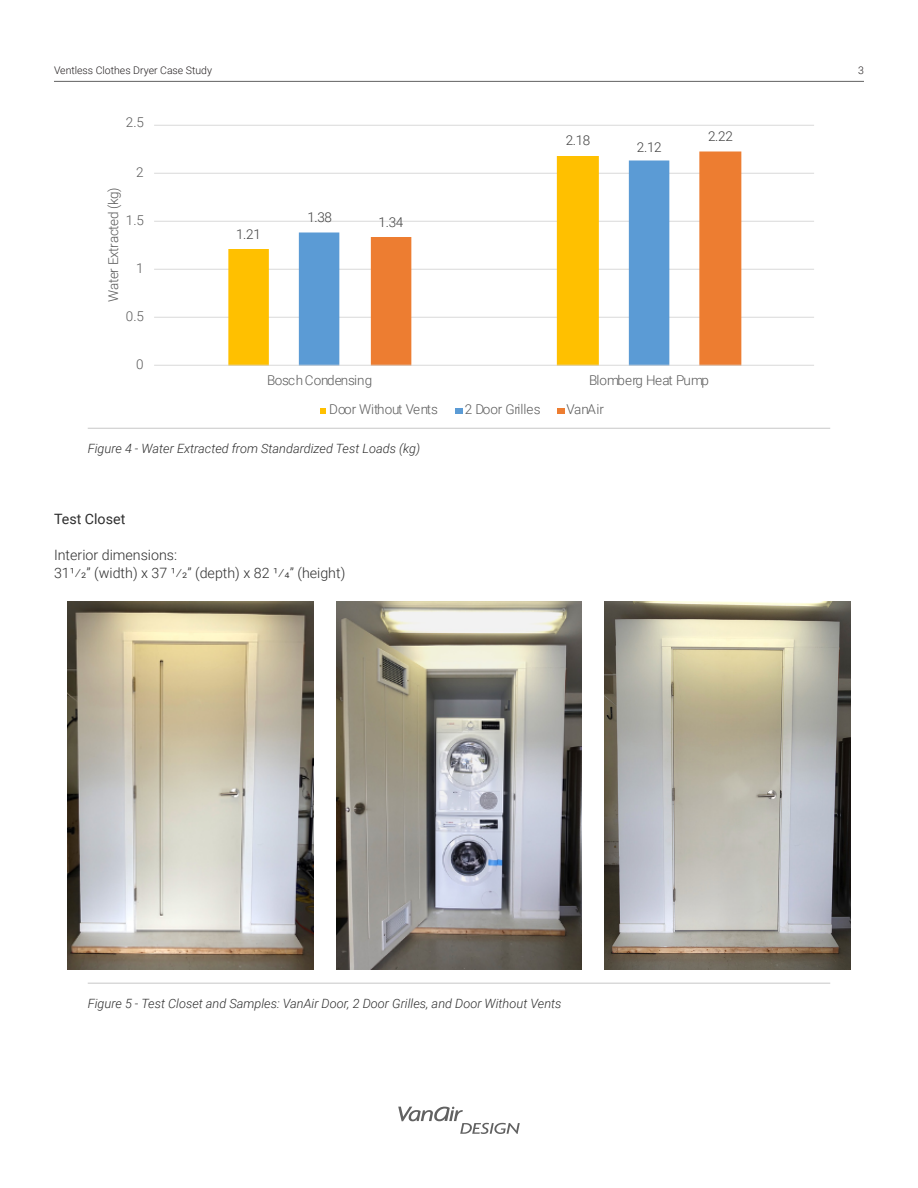
<style>
.page{position:relative;width:918px;height:1188px;background:#fff}
.page>*{position:absolute;margin:0;border:0;box-sizing:border-box;transform-origin:0 0}
.t1{font:300 14.25px "Roboto";color:#2e2e2e}
.t2{font:14.25px "Roboto";color:#2e2e2e}
.t3{font:300 13.5px "Roboto";letter-spacing:-.015em;color:#595959}
.t4{font:300 13.5px "Roboto";letter-spacing:-.03em;color:#404040}
.t5{font:300 13.5px "Roboto";letter-spacing:-.04em;color:#595959}
.t6{font:italic 300 12.75px "Roboto";color:#2e2e2e}
.t7{font:300 10.5px "Roboto";color:#231f20}
</style>
<div class="page">
<hr style="left:154px;top:317px;width:660px;height:1px;background:#d9d9d9">
<hr style="left:154px;top:269px;width:660px;height:1px;background:#d9d9d9">
<hr style="left:154px;top:221px;width:660px;height:1px;background:#d9d9d9">
<hr style="left:154px;top:173px;width:660px;height:1px;background:#d9d9d9">
<hr style="left:154px;top:125px;width:660px;height:1px;background:#d9d9d9">
<svg style="left:228px;top:232px;width:71px;height:133px"></svg>
<svg style="left:299px;top:232px;width:72px;height:133px;fill:#5b9bd5"></svg>
<svg style="left:371px;top:152px;width:370px;height:213px"></svg>
<hr style="left:154px;top:365px;width:660px;height:1px;background:#d9d9d9">
<svg style="left:320px;top:408px;width:6px;height:6px"></svg>
<div style="left:455px;top:408px;width:7px;height:6px;background:#5b9bd5"></div>
<div style="left:557px;top:408px;width:7px;height:6px;background:#ed7d31"></div>
<hr style="left:54px;top:81px;width:810px;height:1px;background:#616161">
<hr style="left:88px;top:428px;width:742px;height:1px;background:#c7c7c7">
<img style="left:336px;top:602px;width:246px;height:367px">
<img style="left:68px;top:602px;width:245px;height:367px">
<hr style="left:88px;top:983px;width:742px;height:1px;background:#c7c7c7">
<svg style="left:398px;top:1107px;width:122px;height:27px"></svg>
<img style="left:605px;top:602px;width:245px;height:367px">
<p class="t7" style="left:54px;top:63px;width:160px">Ventless Clothes Dryer Case Study</p>
<p class="t3" style="left:126px;top:113px;width:19px">2.5</p>
<p class="t3" style="left:136px;top:163px;width:9px">2</p>
<p class="t3" style="left:104px;top:302px;width:116px;rotate:-90deg">Water Extracted (kg)</p>
<p class="t3" style="left:126px;top:211px;width:19px">1.5</p>
<p class="t3" style="left:136px;top:259px;width:9px">1</p>
<p class="t3" style="left:126px;top:307px;width:19px">0.5</p>
<p class="t3" style="left:136px;top:355px;width:9px">0</p>
<p class="t4" style="left:236px;top:224px;width:26px">1.21</p>
<p class="t4" style="left:307px;top:208px;width:26px">1.38</p>
<p class="t4" style="left:379px;top:212px;width:26px">1.34</p>
<p class="t4" style="left:566px;top:131px;width:26px">2.18</p>
<p class="t4" style="left:637px;top:137px;width:26px">2.12</p>
<p class="t4" style="left:708px;top:127px;width:26px">2.22</p>
<p class="t3" style="left:267px;top:371px;width:107px">Bosch Condensing</p>
<p class="t5" style="left:589px;top:371px;width:122px">Blomberg Heat Pump</p>
<p class="t3" style="left:329px;top:400px;width:110px">Door Without Vents</p>
<p class="t3" style="left:465px;top:400px;width:77px">2 Door Grilles</p>
<p class="t3" style="left:567px;top:400px;width:39px">VanAir</p>
<p class="t6" style="left:88px;top:440px;width:334px">Figure 4 - Water Extracted from Standardized Test Loads (kg)</p>
<p class="t2" style="left:54px;top:509px;width:73px">Test Closet</p>
<p class="t1" style="left:54px;top:545px;width:125px">Interior dimensions:</p>
<p class="t1" style="left:54px;top:563px;width:293px">311/2” (width) x 37 1/2” (depth) x 82 1/4” (height)</p>
<p class="t7" style="left:858px;top:63px;width:7px">3</p>
<p class="t6" style="left:88px;top:995px;width:475px">Figure 5 - Test Closet and Samples: VanAir Door, 2 Door Grilles, and Door Without Vents</p>
</div>
